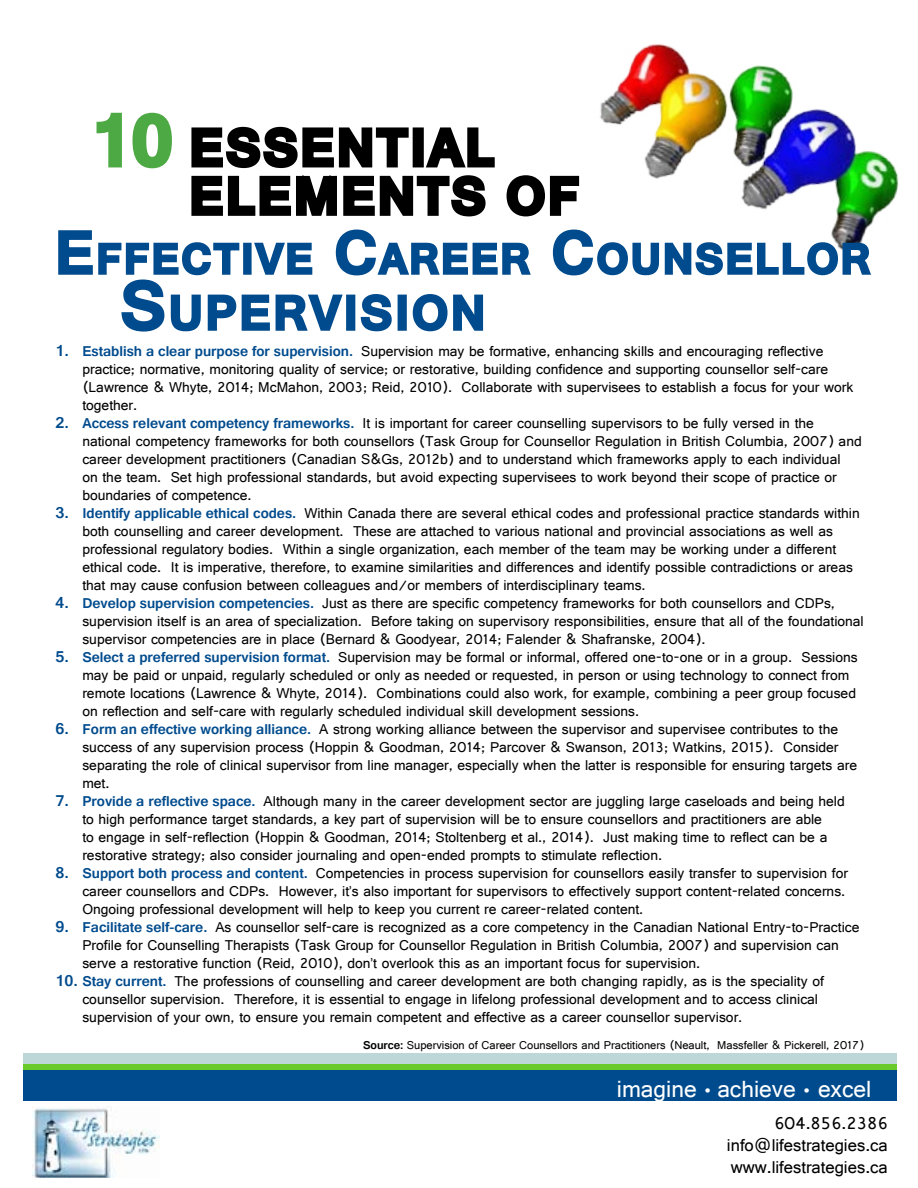
<style>
.page{position:relative;width:918px;height:1188px;background:#fff}
.page>*{position:absolute;margin:0;border:0;box-sizing:border-box;transform-origin:0 0}
.t1{font:700 54px "Gautami";letter-spacing:.06em;color:#000}
.t2{font:700 50.4px "Gautami";letter-spacing:.055em;color:#004b8d}
.t3{font:700 44.1px "Gautami";letter-spacing:.055em;color:#004b8d}
.t4{font:24.6px "Gautami";color:#fff}
.t5{font:18px/21.6px "Gautami";color:#000;text-align:justify}
.t6{font:15px/18px "Gautami";color:#000}
.t7{font:12px "Gautami";color:#000}
.s1{font-size:75px;color:#4da944}
.s2{font-size:63px}
.s3{font-size:72px}
.s4{font-weight:700;font-size:16.5px;color:#004b8d}
.s5{font-weight:700;color:#004b8d}
.s6{font-weight:700}
.s7{font-size:16.35px}
</style>
<div class="page">
<div style="left:23px;top:1053px;width:874px;height:11px;background:#bdd7d8"></div>
<div style="left:23px;top:1070px;width:874px;height:30px;background:#004b8d"></div>
<div style="left:23px;top:1064px;width:874px;height:6px;background:#69ca2b"></div>
<img style="left:33px;top:1108px;width:127px;height:70px">
<img style="left:628px;top:44px;width:271px;height:178px">
<svg style="left:58px;top:73px;width:815px;height:259px"></svg>
<div style="left:296px;top:170px;width:39px;height:6px;background:#fff;border:2px solid #fff"></div>
<h1 class="t1" style="left:91px;top:115px;width:405px"><span class="s1">10</span> ESSENTIAL</h1>
<h1 class="t1" style="left:190px;top:163px;width:391px">ELEMENTS OF</h1>
<h3 class="t3" style="left:55px;top:232px;width:816px"><span class="s2">E</span>FFECTIVE <span class="s2">C</span>AREER <span class="s2">C</span>OUNSELLOR</h3>
<h2 class="t2" style="left:121px;top:282px;width:366px"><span class="s3">S</span>UPERVISION</h2>
<p class="t6" style="left:82px;top:342px;width:772px;text-indent:-27px"><span class="s4">1.</span> <span class="s5">Establish a clear purpose for supervision.</span> Supervision may be formative, enhancing skills and encouraging reflective practice; normative, monitoring quality of service; or restorative, building confidence and supporting counsellor self-care (Lawrence &amp; Whyte, 2014; McMahon, 2003; Reid, 2010). Collaborate with supervisees to establish a focus for your work together.</p>
<p class="t6" style="left:82px;top:414px;width:781px;text-indent:-27px"><span class="s4">2.</span> <span class="s5">Access relevant competency frameworks.</span> It is important for career counselling supervisors to be fully versed in the national competency frameworks for both counsellors (Task Group for Counsellor Regulation in British Columbia, 2007) and career development practitioners (Canadian S&amp;Gs, 2012b) and to understand which frameworks apply to each individual<br>on the team. Set high professional standards, but avoid expecting supervisees to work beyond their scope of practice or boundaries of competence.</p>
<p class="t6" style="left:82px;top:504px;width:779px;text-indent:-27px"><span class="s4">3.</span> <span class="s5">Identify applicable ethical codes.</span> Within Canada there are several ethical codes and professional practice standards within both counselling and career development. These are attached to various national and provincial associations as well as professional regulatory bodies. Within a single organization, each member of the team may be working under a different ethical code. It is imperative, therefore, to examine similarities and differences and identify possible contradictions or areas that may cause confusion between colleagues and/or members of interdisciplinary teams.</p>
<p class="t6" style="left:82px;top:594px;width:783px;text-indent:-27px"><span class="s4">4.</span> <span class="s5">Develop supervision competencies.</span> Just as there are specific competency frameworks for both counsellors and CDPs, supervision itself is an area of specialization. Before taking on supervisory responsibilities, ensure that all of the foundational supervisor competencies are in place (Bernard &amp; Goodyear, 2014; Falender &amp; Shafranske, 2004).</p>
<p class="t6" style="left:82px;top:648px;width:777px;text-indent:-27px"><span class="s4">5.</span> <span class="s5">Select a preferred supervision format.</span> Supervision may be formal or informal, offered one-to-one or in a group. Sessions may be paid or unpaid, regularly scheduled or only as needed or requested, in person or using technology to connect from remote locations (Lawrence &amp; Whyte, 2014). Combinations could also work, for example, combining a peer group focused on reflection and self-care with regularly scheduled individual skill development sessions.</p>
<p class="t6" style="left:82px;top:720px;width:776px;text-indent:-27px"><span class="s4">6.</span> <span class="s5">Form an effective working alliance.</span> A strong working alliance between the supervisor and supervisee contributes to the success of any supervision process (Hoppin &amp; Goodman, 2014; Parcover &amp; Swanson, 2013; Watkins, 2015). Consider separating the role of clinical supervisor from line manager, especially when the latter is responsible for ensuring targets are met.</p>
<p class="t6" style="left:82px;top:792px;width:764px;text-indent:-27px"><span class="s4">7.</span> <span class="s5">Provide a reflective space.</span> Although many in the career development sector are juggling large caseloads and being held to high performance target standards, a key part of supervision will be to ensure counsellors and practitioners are able<br>to engage in self-reflection (Hoppin &amp; Goodman, 2014; Stoltenberg et al., 2014). Just making time to reflect can be a restorative strategy; also consider journaling and open-ended prompts to stimulate reflection.</p>
<p class="t6" style="left:82px;top:864px;width:767px;text-indent:-27px"><span class="s4">8.</span> <span class="s5">Support both process and content.</span> Competencies in process supervision for counsellors easily transfer to supervision for career counsellors and CDPs. However, it’s also important for supervisors to effectively support content-related concerns.<br>Ongoing professional development will help to keep you current re career-related content.</p>
<p class="t6" style="left:82px;top:918px;width:779px;text-indent:-27px"><span class="s4">9.</span> <span class="s5">Facilitate self-care.</span> As counsellor self-care is recognized as a core competency in the Canadian National Entry-to-Practice<br>Profile for Counselling Therapists (Task Group for Counsellor Regulation in British Columbia, 2007) and supervision can serve a restorative function (Reid, 2010), don’t overlook this as an important focus for supervision.</p>
<p class="t6" style="left:82px;top:972px;width:743px;text-indent:-27px"><span class="s4">10.</span> <span class="s5">Stay current.</span> The professions of counselling and career development are both changing rapidly, as is the speciality of counsellor supervision. Therefore, it is essential to engage in lifelong professional development and to access clinical supervision of your own, to ensure you remain competent and effective as a career counsellor supervisor.</p>
<p class="t7" style="left:363px;top:1038px;width:503px"><span class="s6">Source:</span> Supervision of Career Counsellors and Practitioners (Neault, Massfeller &amp; Pickerell, 2017)</p>
<h3 class="t4" style="left:617px;top:1074px;width:256px">imagine <span class="s7">•</span> achieve <span class="s7">•</span> excel</h3>
<p class="t5" style="left:727px;top:1112px;width:162px;text-indent:47px">604.856.2386 info@lifestrategies.ca www.lifestrategies.ca</p>
</div>
